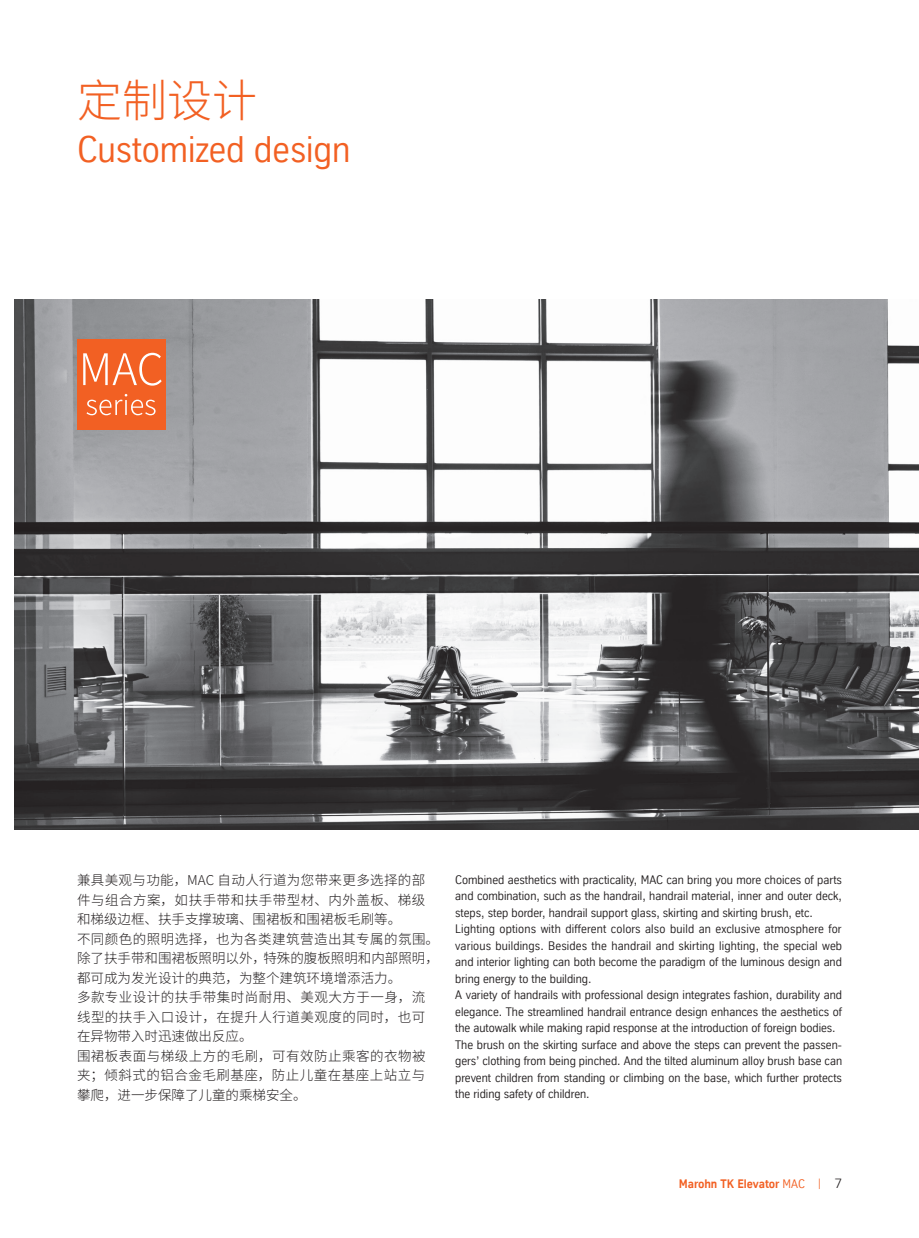
<style>
.page{position:relative;width:919px;height:1238px;background:#fff}
.page>*{position:absolute;margin:0;border:0;box-sizing:border-box;transform-origin:0 0}
.t1{font:300 45px "Source Han Sans CN";color:#f26023}
.t2{font:36px "TK Type";color:#f26023}
.t3{font:300 13.5px/19.5px "Source Han Sans CN";letter-spacing:.035em;color:#231f20}
.t4{font:12px/16.5px "TK Type";color:#231f20}
.t5{font:700 12px "TK Type";color:#f26023}
.s1{font-weight:400}
.s2{font-family:"Calibri";font-weight:300}
.s3{font-family:"Calibri";font-weight:300;font-size:15px;color:#231f20}
</style>
<div class="page">
<img style="left:15px;top:300px;width:903px;height:529px">
<div style="left:77px;top:339px;width:88px;height:90px;background:#f26023"></div>
<svg style="left:83px;top:353px;width:79px;height:32px"></svg>
<svg style="left:86px;top:394px;width:69px;height:21px"></svg>
<h1 class="t1" style="left:77px;top:75px;width:181px">定制设计</h1>
<h2 class="t2" style="left:77px;top:130px;width:275px">Customized design</h2>
<p class="t3" style="left:77px;top:870px;width:363px">兼具美观与功能，MAC 自动人行道为您带来更多选择的部件与组合方案，如扶手带和扶手带型材、内外盖板、梯级和梯级边框、扶手支撑玻璃、围裙板和围裙板毛刷等。<br>不同颜色的照明选择，也为各类建筑营造出其专属的氛围。除了扶手带和围裙板照明以外，特殊的腹板照明和内部照明，都可成为发光设计的典范，为整个建筑环境增添活力。<br>多款专业设计的扶手带集时尚耐用、美观大方于一身，流线型的扶手入口设计，在提升人行道美观度的同时，也可在异物带入时迅速做出反应。<br>围裙板表面与梯级上方的毛刷，可有效防止乘客的衣物被夹；倾斜式的铝合金毛刷基座，防止儿童在基座上站立与攀爬，进一步保障了儿童的乘梯安全。</p>
<p class="t4" style="left:455px;top:871px;width:388px">Combined aesthetics with practicality, MAC can bring you more choices of parts and combination, such as the handrail, handrail material, inner and outer deck, steps, step border, handrail support glass, skirting and skirting brush, etc.<br>Lighting options with different colors also build an exclusive atmosphere for various buildings. Besides the handrail and skirting lighting, the special web and interior lighting can both become the paradigm of the luminous design and bring energy to the building.<br>A variety of handrails with professional design integrates fashion, durability and elegance. The streamlined handrail entrance design enhances the aesthetics of the autowalk while making rapid response at the introduction of foreign bodies.<br>The brush on the skirting surface and above the steps can prevent the passen&shy;gers’ clothing from being pinched. And the tilted aluminum alloy brush base can prevent children from standing or climbing on the base, which further protects the riding safety of children.</p>
<p class="t5" style="left:678px;top:1176px;width:165px">Marohn TK Elevator <span class="s1">MAC</span> <span class="s2">|</span> <span class="s3">7</span></p>
</div>
